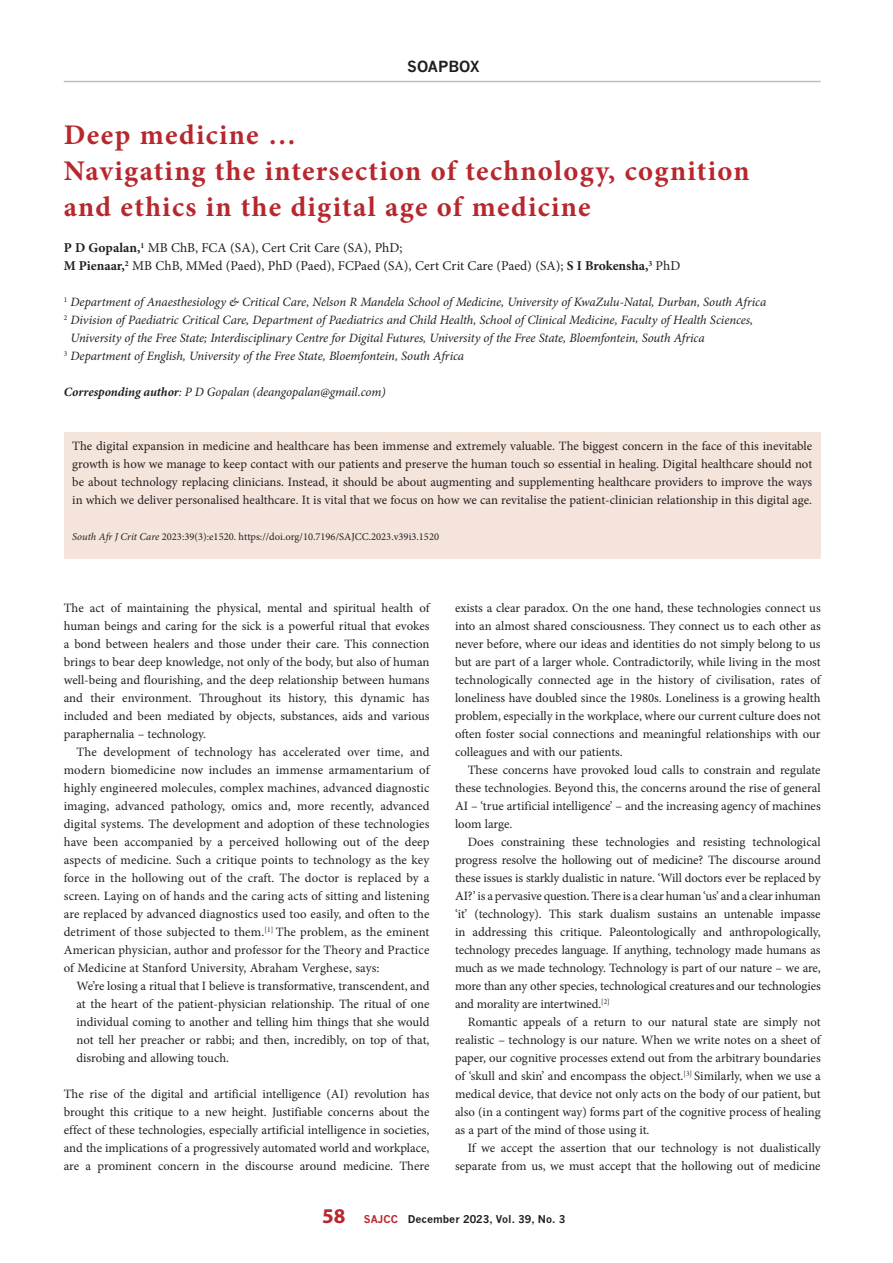
<style>
.page{position:relative;width:893px;height:1263px;background:#fff}
.page>*{position:absolute;margin:0;border:0;box-sizing:border-box;transform-origin:0 0}
.A_HEAD{font:700 28.5px/36px "Minion Pro";letter-spacing:.045em;color:#b7282e}
.t1{font:700 15px "News Gothic";color:#231f20}
.AUTHORS_NAME{font:13.5px/18px "Minion Pro";color:#231f20}
.BODY_TEXT_INDENT{font:12.75px/18px "Minion Pro";letter-spacing:-.005em;color:#231f20;text-align:justify}
.BODY_TEXT_1ST_PARAGRAPH{font:12.75px/18px "Minion Pro";color:#231f20;text-align:justify}
.CITELINE{font:12.75px/18px "Minion Pro";color:#231f20;text-align:justify}
.AUTHORS_DETAILS{font:italic 12.75px/18px "Minion Pro";letter-spacing:-.01em;color:#231f20}
.CORRESPONDING_AUTHOR{font:italic 12.75px "Minion Pro";letter-spacing:-.005em;color:#231f20}
.CITELINE-2{font:10.5px "Minion Pro";color:#231f20}
.t2{font:700 10.5px "News Gothic";color:#231f20}
.s1{font-weight:700}
.s2{font-style:italic}
.s3{font-family:"Myriad Pro";font-size:21px;color:#b7282e}
.s4{color:#b7282e}
</style>
<div class="page">
<hr style="left:64px;top:81px;width:757px;height:1px;background:#bcbdc0">
<div style="left:64px;top:432px;width:757px;height:126px;background:#f5e4dc"></div>
<p class="t1" style="left:407px;top:57px;width:74px">SOAPBOX</p>
<h1 class="A_HEAD" style="left:64px;top:117px;width:234px">Deep medicine …</h1>
<h1 class="A_HEAD" style="left:64px;top:153px;width:687px">Navigating the intersection of technology, cognition and ethics in the digital age of medicine</h1>
<p class="AUTHORS_NAME" style="left:64px;top:239px;width:618px"><span class="s1">P D Gopalan,</span><sup>1</sup> MB ChB, FCA (SA), Cert Crit Care (SA), PhD;<br><span class="s1">M Pienaar,</span><sup>2</sup> MB ChB, MMed (Paed), PhD (Paed), FCPaed (SA), Cert Crit Care (Paed) (SA); <span class="s1">S I Brokensha,</span><sup>3</sup> PhD</p>
<p class="AUTHORS_DETAILS" style="left:64px;top:293px;width:704px"><sup>1</sup> Department of Anaesthesiology &amp; Critical Care, Nelson R Mandela School of Medicine, University of KwaZulu-Natal, Durban, South Africa</p>
<p class="AUTHORS_DETAILS" style="left:71px;top:311px;width:684px;text-indent:-7px"><sup>2</sup> Division of Paediatric Critical Care, Department of Paediatrics and Child Health, School of Clinical Medicine, Faculty of Health Sciences,<br>University of the Free State; Interdisciplinary Centre for Digital Futures, University of the Free State, Bloemfontein, South Africa</p>
<p class="AUTHORS_DETAILS" style="left:64px;top:347px;width:402px"><sup>3</sup> Department of English, University of the Free State, Bloemfontein, South Africa</p>
<p class="CORRESPONDING_AUTHOR" style="left:64px;top:383px;width:323px"><span class="s1">Corresponding author</span>: P D Gopalan (deangopalan@gmail.com)</p>
<p class="CITELINE" style="left:72px;top:437px;width:741px">The digital expansion in medicine and healthcare has been immense and extremely valuable. The biggest concern in the face of this inevitable growth is how we manage to keep contact with our patients and preserve the human touch so essential in healing. Digital healthcare should not be about technology replacing clinicians. Instead, it should be about augmenting and supplementing healthcare providers to improve the ways in which we deliver personalised healthcare. It is vital that we focus on how we can revitalise the patient-clinician relationship in this digital age.</p>
<p class="CITELINE-2" style="left:72px;top:530px;width:368px"><span class="s2">South Afr J Crit Care</span> 2023:39(3):e1520. https://doi.org/10.7196/SAJCC.2023.v39i3.1520</p>
<p class="BODY_TEXT_1ST_PARAGRAPH" style="left:64px;top:599px;width:367px">The act of maintaining the physical, mental and spiritual health of human beings and caring for the sick is a powerful ritual that evokes a bond between healers and those under their care. This connection brings to bear deep knowledge, not only of the body, but also of human well-being and flourishing, and the deep relationship between humans and their environment. Throughout its history, this dynamic has included and been mediated by objects, substances, aids and various paraphernalia – technology.</p>
<p class="BODY_TEXT_INDENT" style="left:64px;top:743px;width:367px;text-indent:13px">The development of technology has accelerated over time, and modern biomedicine now includes an immense armamentarium of highly engineered molecules, complex machines, advanced diagnostic imaging, advanced pathology, omics and, more recently, advanced digital systems. The development and adoption of these technologies have been accompanied by a perceived hollowing out of the deep aspects of medicine. Such a critique points to technology as the key force in the hollowing out of the craft. The doctor is replaced by a screen. Laying on of hands and the caring acts of sitting and listening are replaced by advanced diagnostics used too easily, and often to the detriment of those subjected to them.<sup>[1]</sup> The problem, as the eminent American physician, author and professor for the Theory and Practice of Medicine at Stanford University, Abraham Verghese, says:</p>
<p class="BODY_TEXT_INDENT" style="left:77px;top:977px;width:354px">We’re losing a ritual that I believe is transformative, transcendent, and at the heart of the patient-physician relationship. The ritual of one individual coming to another and telling him things that she would not tell her preacher or rabbi; and then, incredibly, on top of that, disrobing and allowing touch.</p>
<p class="BODY_TEXT_1ST_PARAGRAPH" style="left:64px;top:1085px;width:367px">The rise of the digital and artificial intelligence (AI) revolution has brought this critique to a new height. Justifiable concerns about the effect of these technologies, especially artificial intelligence in societies, and the implications of a progressively automated world and workplace, are a prominent concern in the discourse around medicine. There</p>
<p class="BODY_TEXT_1ST_PARAGRAPH" style="left:455px;top:599px;width:367px">exists a clear paradox. On the one hand, these technologies connect us into an almost shared consciousness. They connect us to each other as never before, where our ideas and identities do not simply belong to us but are part of a larger whole. Contradictorily, while living in the most technologically connected age in the history of civilisation, rates of loneliness have doubled since the 1980s. Loneliness is a growing health problem, especially in the workplace, where our current culture does not often foster social connections and meaningful relationships with our colleagues and with our patients.</p>
<p class="BODY_TEXT_INDENT" style="left:455px;top:761px;width:367px;text-indent:13px">These concerns have provoked loud calls to constrain and regulate these technologies. Beyond this, the concerns around the rise of general AI – ‘true artificial intelligence’ – and the increasing agency of machines loom large.</p>
<p class="BODY_TEXT_INDENT" style="left:455px;top:833px;width:367px;text-indent:13px">Does constraining these technologies and resisting technological progress resolve the hollowing out of medicine? The discourse around these issues is starkly dualistic in nature. ‘Will doctors ever be replaced by AI?’ is a pervasive question. There is a clear human ‘us’ and a clear inhuman ‘it’ (technology). This stark dualism sustains an untenable impasse in addressing this critique. Paleontologically and anthropologically, technology precedes language. If anything, technology made humans as much as we made technology. Technology is part of our nature – we are, more than any other species, technological creatures and our technologies and morality are intertwined.<sup>[2]</sup></p>
<p class="BODY_TEXT_INDENT" style="left:455px;top:1013px;width:367px;text-indent:13px">Romantic appeals of a return to our natural state are simply not realistic – technology is our nature. When we write notes on a sheet of paper, our cognitive processes extend out from the arbitrary boundaries of ‘skull and skin’ and encompass the object.<sup>[3]</sup> Similarly, when we use a medical device, that device not only acts on the body of our patient, but also (in a contingent way) forms part of the cognitive process of healing as a part of the mind of those using it.</p>
<p class="BODY_TEXT_INDENT" style="left:455px;top:1139px;width:367px;text-align:right">If we accept the assertion that our technology is not dualistically separate from us, we must accept that the hollowing out of medicine</p>
<p class="t2" style="left:322px;top:1213px;width:245px"><span class="s3">58</span> <span class="s4">SAJCC</span> December 2023, Vol. 39, No. 3</p>
</div>
